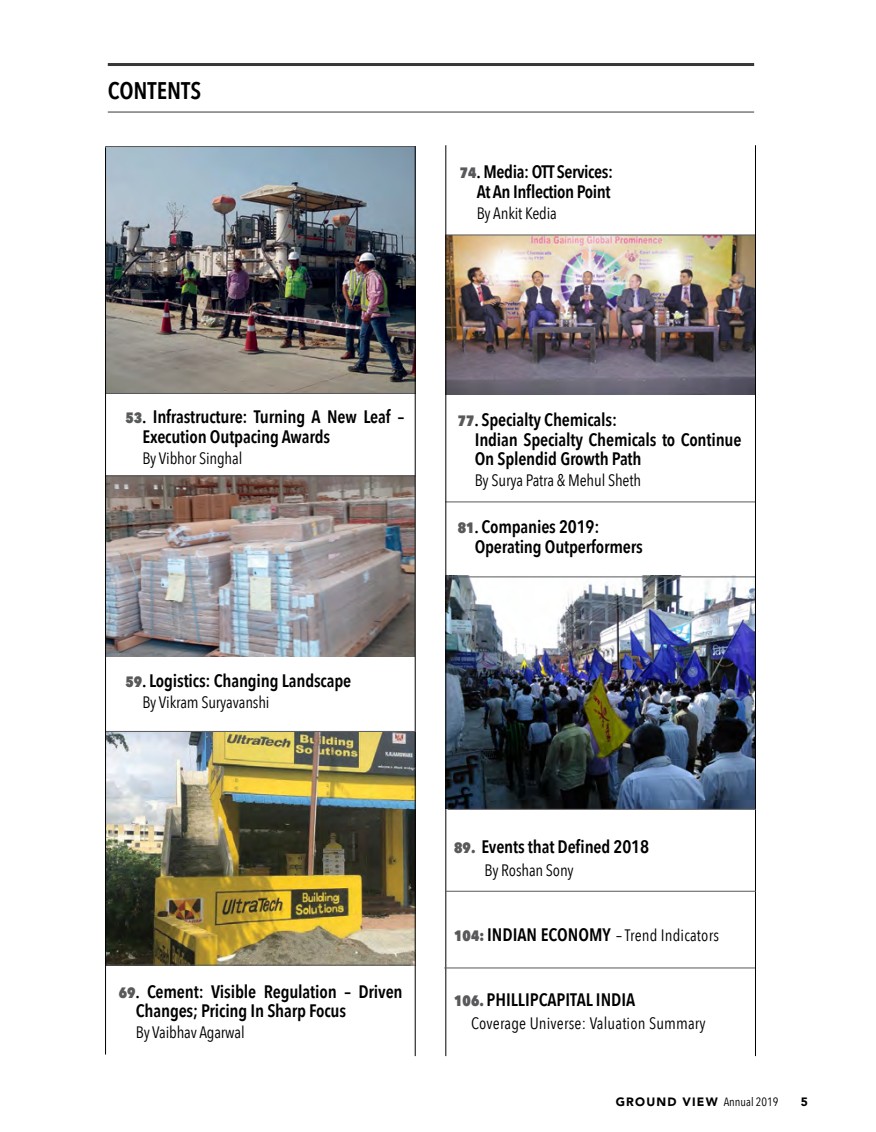
<style>
.page{position:relative;width:876px;height:1132px;background:#fff}
.page>*{position:absolute;margin:0;border:0;box-sizing:border-box;transform-origin:0 0}
.t1{font:600 24px "Avenir Next Condensed";color:#000}
.t2{font:600 18px/19.5px "Avenir Next Condensed";letter-spacing:-.01em;color:#000}
.t3{font:16.5px "Avenir Next Condensed";letter-spacing:-.01em;color:#000}
.t4{font:16.5px "Avenir Next Condensed";letter-spacing:.01em;color:#000}
.t5{font:900 12px "Avenir LT Std";letter-spacing:.1em;color:#000}
.s1{font-weight:800;font-size:15px;color:#58595b}
.s2{font-weight:600;font-size:18px}
.s3{font-family:"Avenir Next LT Pro";font-weight:400;font-stretch:condensed}
</style>
<div class="page">
<img style="left:446px;top:575px;width:309px;height:233px">
<img style="left:446px;top:235px;width:309px;height:160px">
<img style="left:106px;top:731px;width:309px;height:233px">
<img style="left:106px;top:476px;width:309px;height:180px">
<img style="left:106px;top:147px;width:309px;height:246px">
<hr style="left:105px;top:964px;width:306px;height:1px;background:#58595b">
<hr style="left:105px;top:475px;width:311px;height:1px;background:#58595b">
<hr style="left:445px;top:501px;width:311px;height:1px;background:#58595b">
<hr style="left:105px;top:393px;width:311px;height:1px;background:#58595b">
<hr style="left:105px;top:146px;width:311px;height:1px;background:#58595b">
<hr style="left:445px;top:234px;width:311px;height:1px;background:#58595b">
<hr style="left:445px;top:576px;width:311px;height:1px;background:#58595b">
<hr style="left:105px;top:730px;width:310px;height:1px;background:#58595b">
<hr style="left:108px;top:63px;width:646px;height:3px;background:#383839">
<hr style="left:108px;top:112px;width:646px;height:1px;background:#383839">
<hr style="left:415px;top:146px;width:1px;height:909px;background:#000">
<hr style="left:105px;top:147px;width:1px;height:907px;background:#000">
<hr style="left:755px;top:145px;width:1px;height:910px;background:#000">
<hr style="left:445px;top:145px;width:1px;height:910px;background:#000">
<hr style="left:445px;top:890px;width:311px;height:1px;background:#58595b">
<hr style="left:447px;top:808px;width:309px;height:1px;background:#58595b">
<hr style="left:444px;top:967px;width:311px;height:1px;background:#58595b">
<h1 class="t1" style="left:108px;top:76px;width:95px">CONTENTS</h1>
<p class="t2" style="left:460px;top:162px;width:155px;text-align:right"><span class="s1">74</span>. Media: OTT Services:<br>At An Inflection Point</p>
<p class="t3" style="left:477px;top:203px;width:82px">By Ankit Kedia</p>
<p class="t2" style="left:142px;top:407px;width:263px;text-indent:-17px"><span class="s1">53</span>. Infrastructure: Turning A New Leaf –<br>Execution Outpacing Awards</p>
<p class="t3" style="left:142px;top:448px;width:101px">By Vibhor Singhal</p>
<p class="t2" style="left:125px;top:670px;width:227px"><span class="s1">59</span>. Logistics: Changing Landscape</p>
<p class="t3" style="left:142px;top:691px;width:129px">By Vikram Suryavanshi</p>
<p class="t2" style="left:475px;top:410px;width:268px;text-indent:-17px"><span class="s1">77</span>. Specialty Chemicals:<br>Indian Specialty Chemicals to Continue<br>On Splendid Growth Path</p>
<p class="t3" style="left:475px;top:470px;width:168px">By Surya Patra &amp; Mehul Sheth</p>
<p class="t2" style="left:475px;top:517px;width:170px;text-indent:-17px"><span class="s1">81</span>. Companies 2019:<br>Operating Outperformers</p>
<p class="t2" style="left:136px;top:981px;width:268px;text-indent:-17px"><span class="s1">69</span>. Cement: Visible Regulation – Driven<br>Changes; Pricing In Sharp Focus</p>
<p class="t3" style="left:136px;top:1022px;width:110px">By Vaibhav Agarwal</p>
<p class="t2" style="left:454px;top:836px;width:196px"><span class="s1">89.</span> Events that Defined 2018</p>
<p class="t3" style="left:485px;top:859px;width:91px">By Roshan Sony</p>
<p class="t4" style="left:454px;top:924px;width:266px"><span class="s1">104:</span> <span class="s2">INDIAN ECONOMY</span> – Trend Indicators</p>
<p class="t2" style="left:454px;top:989px;width:183px"><span class="s1">106.</span> PHILLIPCAPITAL INDIA</p>
<p class="t4" style="left:471px;top:1012px;width:236px">Coverage Universe: Valuation Summary</p>
<p class="t5" style="left:616px;top:1094px;width:164px">GROUND VIEW <span class="s3">Annual 2019</span></p>
<p class="t5" style="left:801px;top:1094px;width:9px">5</p>
</div>
